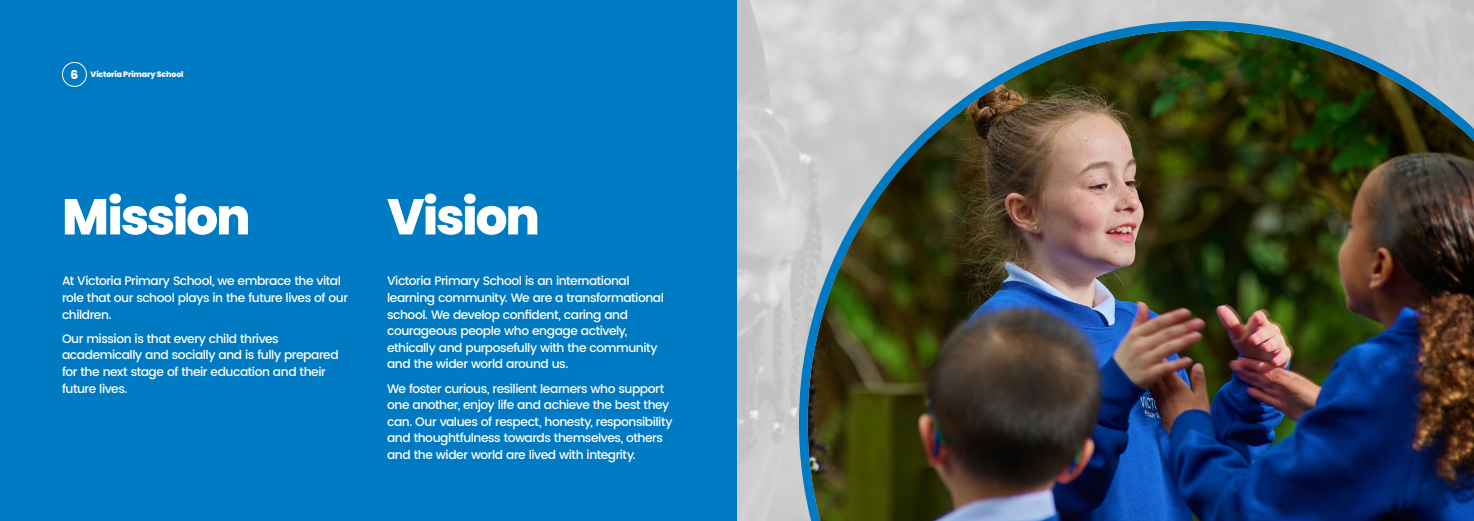
<style>
.page{position:relative;width:1474px;height:521px;background:#fff}
.page>*{position:absolute;margin:0;border:0;box-sizing:border-box;transform-origin:0 0}
.t1{font:800 50.23px "Poppins";letter-spacing:-.04em;color:#fff}
.t2{font:500 12.25px/16.6px "Poppins";letter-spacing:-.04em;color:#fff}
.t3{font:800 7.88px "Poppins";letter-spacing:-.02em;color:#fff}
.s1{font-size:12.25px}
</style>
<div class="page">
<div style="left:0;top:0;width:737px;height:521px;background:#007ac3"></div>
<img style="left:794px;top:17px;width:679px;height:504px">
<div style="left:62px;top:62px;width:25px;height:25px;border:1px solid #fff;border-radius:50%"></div>
<p class="t3" style="left:70px;top:70px;width:115px"><span class="s1">6</span> Victoria Primary School</p>
<h1 class="t1" style="left:62px;top:188px;width:190px">Mission</h1>
<h1 class="t1" style="left:387px;top:188px;width:154px">Vision</h1>
<p class="t2" style="left:62px;top:273px;width:287px">At Victoria Primary School, we embrace the vital role that our school plays in the future lives of our children.</p>
<p class="t2" style="left:62px;top:330px;width:278px">Our mission is that every child thrives academically and socially and is fully prepared for the next stage of their education and their future lives.</p>
<p class="t2" style="left:387px;top:273px;width:278px">Victoria Primary School is an international learning community. We are a transformational school. We develop confident, caring and courageous people who engage actively, ethically and purposefully with the community and the wider world around us.</p>
<p class="t2" style="left:387px;top:380px;width:287px">We foster curious, resilient learners who support one another, enjoy life and achieve the best they can. Our values of respect, honesty, responsibility and thoughtfulness towards themselves, others and the wider world are lived with integrity.</p>
</div>
